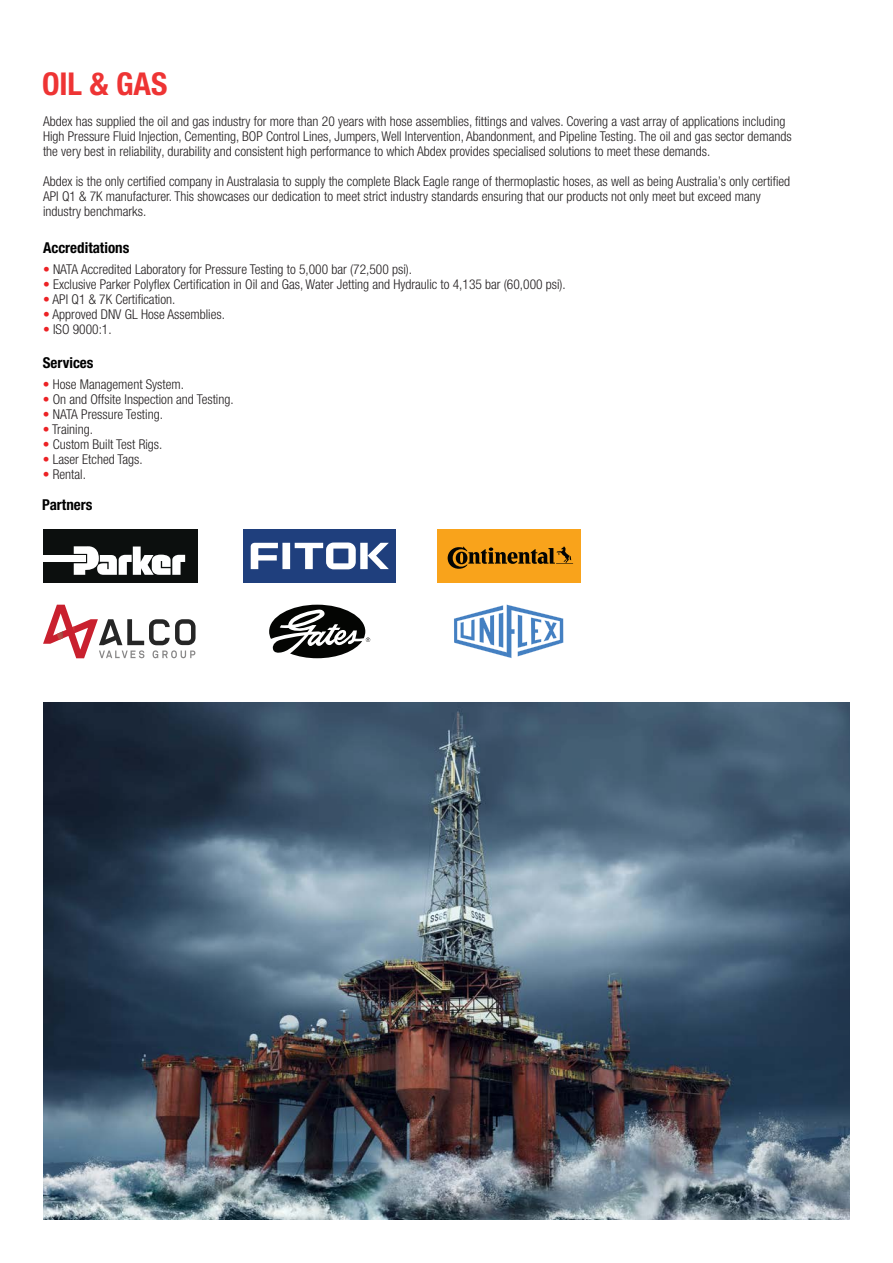
<style>
.page{position:relative;width:893px;height:1263px;background:#fff}
.page>*{position:absolute;margin:0;border:0;box-sizing:border-box;transform-origin:0 0}
.t1{font:700 condensed 31.5px "Helvetica Neue LT Pro";color:#ee3434}
.t2{font:700 condensed 15px "Helvetica Neue LT Pro";color:#000001}
.t3{font:300 condensed 13.5px/15px "Helvetica Neue LT Pro";color:#231f20}
.s1{color:#ec2225}
</style>
<div class="page">
<svg style="left:454px;top:604px;width:109px;height:54px"></svg>
<img style="left:43px;top:703px;width:806px;height:517px">
<div style="left:43px;top:529px;width:155px;height:54px;background:#0c0f0e"></div>
<div style="left:43px;top:555px;width:43px;height:7px;background:#fff"></div>
<svg style="left:74px;top:546px;width:111px;height:29px"></svg>
<svg style="left:43px;top:605px;width:153px;height:53px"></svg>
<div style="left:244px;top:529px;width:152px;height:54px;background:#1f3f7d"></div>
<svg style="left:251px;top:543px;width:27px;height:26px"></svg>
<div style="left:282px;top:543px;width:8px;height:26px;background:#fff"></div>
<svg style="left:295px;top:542px;width:94px;height:27px"></svg>
<svg style="left:269px;top:605px;width:101px;height:53px"></svg>
<div style="left:437px;top:529px;width:143px;height:54px;background:#f9a31b"></div>
<svg style="left:448px;top:546px;width:125px;height:23px"></svg>
<p class="t1" style="left:42px;top:65px;width:127px">OIL &amp; GAS</p>
<p class="t3" style="left:43px;top:114px;width:750px">Abdex has supplied the oil and gas industry for more than 20 years with hose assemblies, fittings and valves. Covering a vast array of applications including<br>High Pressure Fluid Injection, Cementing, BOP Control Lines, Jumpers, Well Intervention, Abandonment, and Pipeline Testing. The oil and gas sector demands the very best in reliability, durability and consistent high performance to which Abdex provides specialised solutions to meet these demands.</p>
<p class="t3" style="left:43px;top:174px;width:749px">Abdex is the only certified company in Australasia to supply the complete Black Eagle range of thermoplastic hoses, as well as being Australia’s only certified<br>API Q1 &amp; 7K manufacturer. This showcases our dedication to meet strict industry standards ensuring that our products not only meet but exceed many</p>
<p class="t3" style="left:43px;top:204px;width:105px">industry benchmarks.</p>
<p class="t2" style="left:43px;top:239px;width:88px">Accreditations</p>
<p class="t3" style="left:43px;top:262px;width:371px"><span class="s1">•</span> NATA Accredited Laboratory for Pressure Testing to 5,000 bar (72,500 psi).</p>
<p class="t3" style="left:43px;top:277px;width:524px"><span class="s1">•</span> Exclusive Parker Polyflex Certification in Oil and Gas, Water Jetting and Hydraulic to 4,135 bar (60,000 psi).</p>
<p class="t3" style="left:43px;top:292px;width:134px"><span class="s1">•</span> API Q1 &amp; 7K Certification.</p>
<p class="t3" style="left:43px;top:307px;width:183px"><span class="s1">•</span> Approved DNV GL Hose Assemblies.</p>
<p class="t3" style="left:43px;top:322px;width:70px"><span class="s1">•</span> ISO 9000:1.</p>
<p class="t2" style="left:43px;top:354px;width:52px">Services</p>
<p class="t3" style="left:43px;top:376px;width:143px"><span class="s1">•</span> Hose Management System.</p>
<p class="t3" style="left:43px;top:391px;width:192px"><span class="s1">•</span> On and Offsite Inspection and Testing.</p>
<p class="t3" style="left:43px;top:406px;width:122px"><span class="s1">•</span> NATA Pressure Testing.</p>
<p class="t3" style="left:43px;top:421px;width:52px"><span class="s1">•</span> Training.</p>
<p class="t3" style="left:43px;top:436px;width:121px"><span class="s1">•</span> Custom Built Test Rigs.</p>
<p class="t3" style="left:43px;top:451px;width:101px"><span class="s1">•</span> Laser Etched Tags.</p>
<p class="t3" style="left:43px;top:466px;width:45px"><span class="s1">•</span> Rental.</p>
<p class="t2" style="left:42px;top:496px;width:52px">Partners</p>
</div>
